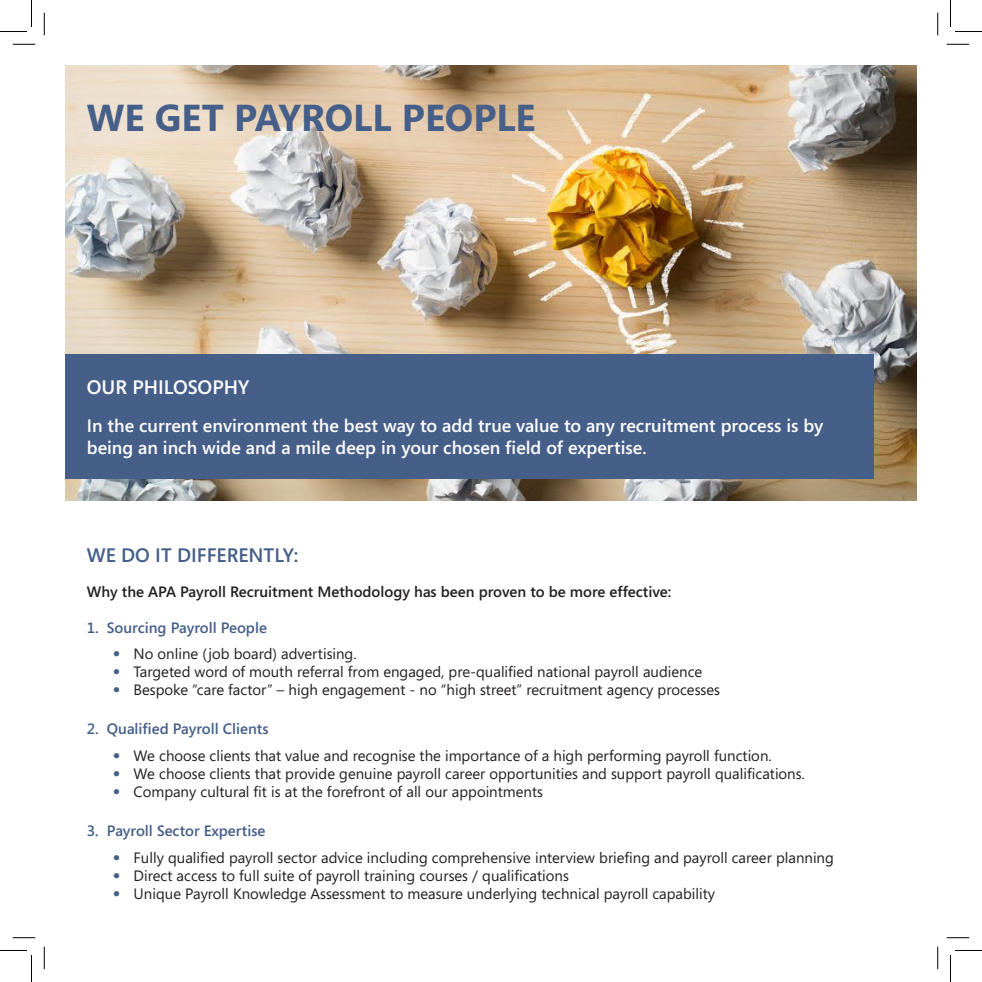
<style>
.page{position:relative;width:982px;height:982px;background:#fff}
.page>*{position:absolute;margin:0;border:0;box-sizing:border-box;transform-origin:0 0}
.t1{font:700 37.5px "Segoe";color:#465f89}
.t2{font:600 19.5px "Segoe";color:#465f89}
.t3{font:600 19.5px "Segoe";color:#fff}
.t4{font:600 18px/21.6px "Segoe";color:#fff}
.t5{font:15px "Segoe";color:#231f20}
.t6{font:600 15px "Segoe";color:#465f89}
.t7{font:600 15px "Segoe";color:#231f20}
.s1{font-weight:700;font-size:19.5px;color:#465f89}
</style>
<div class="page">
<img style="left:66px;top:66px;width:850px;height:435px">
<div style="left:66px;top:354px;width:807px;height:124px;background:#465f89"></div>
<svg style="left:13px;top:44px;width:22px;height:1px"></svg>
<svg style="left:946px;top:44px;width:23px;height:1px"></svg>
<svg style="left:13px;top:937px;width:22px;height:1px"></svg>
<svg style="left:946px;top:937px;width:23px;height:1px"></svg>
<svg style="left:44px;top:13px;width:1px;height:22px"></svg>
<svg style="left:44px;top:946px;width:1px;height:23px"></svg>
<svg style="left:937px;top:13px;width:1px;height:22px"></svg>
<svg style="left:937px;top:946px;width:1px;height:23px"></svg>
<svg style="left:0;top:0;width:32px;height:32px"></svg>
<svg style="left:0;top:950px;width:32px;height:31px"></svg>
<svg style="left:950px;top:0;width:31px;height:32px"></svg>
<svg style="left:950px;top:950px;width:31px;height:31px"></svg>
<p class="t1" style="left:87px;top:91px;width:450px">WE GET PAYROLL PEOPLE</p>
<p class="t3" style="left:87px;top:375px;width:164px">OUR PHILOSOPHY</p>
<p class="t4" style="left:87px;top:415px;width:738px">In the current environment the best way to add true value to any recruitment process is by being an inch wide and a mile deep in your chosen field of expertise.</p>
<p class="t2" style="left:87px;top:544px;width:213px">WE DO IT DIFFERENTLY:</p>
<p class="t7" style="left:87px;top:583px;width:586px">Why the APA Payroll Recruitment Methodology has been proven to be more effective:</p>
<p class="t6" style="left:87px;top:618px;width:182px">1. Sourcing Payroll People</p>
<p class="t5" style="left:112px;top:643px;width:246px"><span class="s1">•</span> No online (job board) advertising.</p>
<p class="t5" style="left:112px;top:661px;width:591px"><span class="s1">•</span> Targeted word of mouth referral from engaged, pre-qualified national payroll audience</p>
<p class="t5" style="left:112px;top:679px;width:609px"><span class="s1">•</span> Bespoke “care factor” – high engagement - no “high street” recruitment agency processes</p>
<p class="t6" style="left:87px;top:720px;width:183px">2. Qualified Payroll Clients</p>
<p class="t5" style="left:112px;top:745px;width:661px"><span class="s1">•</span> We choose clients that value and recognise the importance of a high performing payroll function.</p>
<p class="t5" style="left:112px;top:763px;width:694px"><span class="s1">•</span> We choose clients that provide genuine payroll career opportunities and support payroll qualifications.</p>
<p class="t5" style="left:112px;top:781px;width:432px"><span class="s1">•</span> Company cultural fit is at the forefront of all our appointments</p>
<p class="t6" style="left:87px;top:822px;width:180px">3. Payroll Sector Expertise</p>
<p class="t5" style="left:112px;top:847px;width:723px"><span class="s1">•</span> Fully qualified payroll sector advice including comprehensive interview briefing and payroll career planning</p>
<p class="t5" style="left:112px;top:865px;width:458px"><span class="s1">•</span> Direct access to full suite of payroll training courses / qualifications</p>
<p class="t5" style="left:112px;top:883px;width:604px"><span class="s1">•</span> Unique Payroll Knowledge Assessment to measure underlying technical payroll capability</p>
</div>
